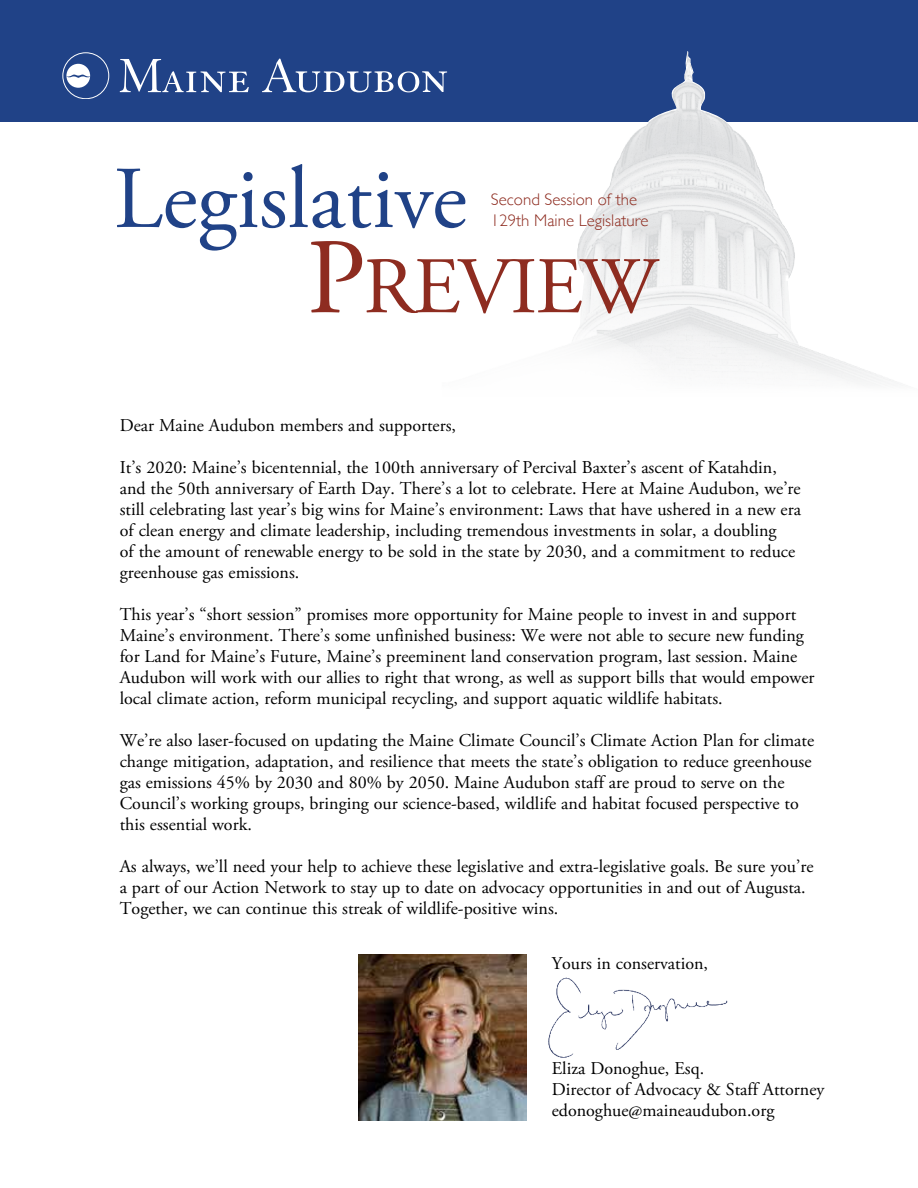
<style>
.page{position:relative;width:918px;height:1188px;background:#fff}
.page>*{position:absolute;margin:0;border:0;box-sizing:border-box;transform-origin:0 0}
.t1{font:88.05px "Adobe Garamond Pro";color:#204287}
.t2{font:80.1px "Adobe Garamond Pro";letter-spacing:-.02em;color:#8e2c20}
.t3{font:18px/21px "Adobe Garamond Pro";color:#000}
.t4{font:300 16.8px "Gill Sans";color:#8e2c20}
.s1{font-size:107.25px}
</style>
<div class="page">
<img style="left:548px;top:977px;width:180px;height:81px">
<img style="left:359px;top:954px;width:167px;height:167px">
<div style="left:0;top:0;width:918px;height:121px;background:#204287"></div>
<img style="left:442px;top:51px;width:476px;height:333px">
<svg style="left:120px;top:59px;width:129px;height:33px"></svg>
<svg style="left:262px;top:59px;width:185px;height:33px"></svg>
<svg style="left:66px;top:64px;width:24px;height:24px"></svg>
<div style="left:63px;top:52px;width:46px;height:47px;border:1px solid #fff;border-radius:50%"></div>
<svg style="left:442px;top:315px;width:270px;height:69px"></svg>
<h1 class="t1" style="left:114px;top:146px;width:355px">Legislative</h1>
<p class="t4" style="left:491px;top:187px;width:148px">Second Session of the</p>
<p class="t4" style="left:491px;top:207px;width:159px">129th Maine Legislature</p>
<h2 class="t2" style="left:307px;top:239px;width:352px"><span class="s1">P</span>REVIEW</h2>
<p class="t3" style="left:120px;top:415px;width:338px">Dear Maine Audubon members and supporters,</p>
<p class="t3" style="left:120px;top:457px;width:683px">It’s 2020: Maine’s bicentennial, the 100th anniversary of Percival Baxter’s ascent of Katahdin, and the 50th anniversary of Earth Day. There’s a lot to celebrate. Here at Maine Audubon, we’re still celebrating last year’s big wins for Maine’s environment: Laws that have ushered in a new era of clean energy and climate leadership, including tremendous investments in solar, a doubling<br>of the amount of renewable energy to be sold in the state by 2030, and a commitment to reduce greenhouse gas emissions.</p>
<p class="t3" style="left:120px;top:604px;width:696px">This year’s “short session” promises more opportunity for Maine people to invest in and support Maine’s environment. There’s some unfinished business: We were not able to secure new funding for Land for Maine’s Future, Maine’s preeminent land conservation program, last session. Maine Audubon will work with our allies to right that wrong, as well as support bills that would empower local climate action, reform municipal recycling, and support aquatic wildlife habitats.</p>
<p class="t3" style="left:120px;top:730px;width:696px">We’re also laser-focused on updating the Maine Climate Council’s Climate Action Plan for climate change mitigation, adaptation, and resilience that meets the state’s obligation to reduce greenhouse gas emissions 45% by 2030 and 80% by 2050. Maine Audubon staff are proud to serve on the Council’s working groups, bringing our science-based, wildlife and habitat focused perspective to this essential work.</p>
<p class="t3" style="left:120px;top:856px;width:695px">As always, we’ll need your help to achieve these legislative and extra-legislative goals. Be sure you’re a part of our Action Network to stay up to date on advocacy opportunities in and out of Augusta.<br>Together, we can continue this streak of wildlife-positive wins.</p>
<p class="t3" style="left:552px;top:954px;width:158px">Yours in conservation,</p>
<p class="t3" style="left:552px;top:1059px;width:274px">Eliza Donoghue, Esq.<br>Director of Advocacy &amp; Staff Attorney edonoghue@maineaudubon.org</p>
</div>
